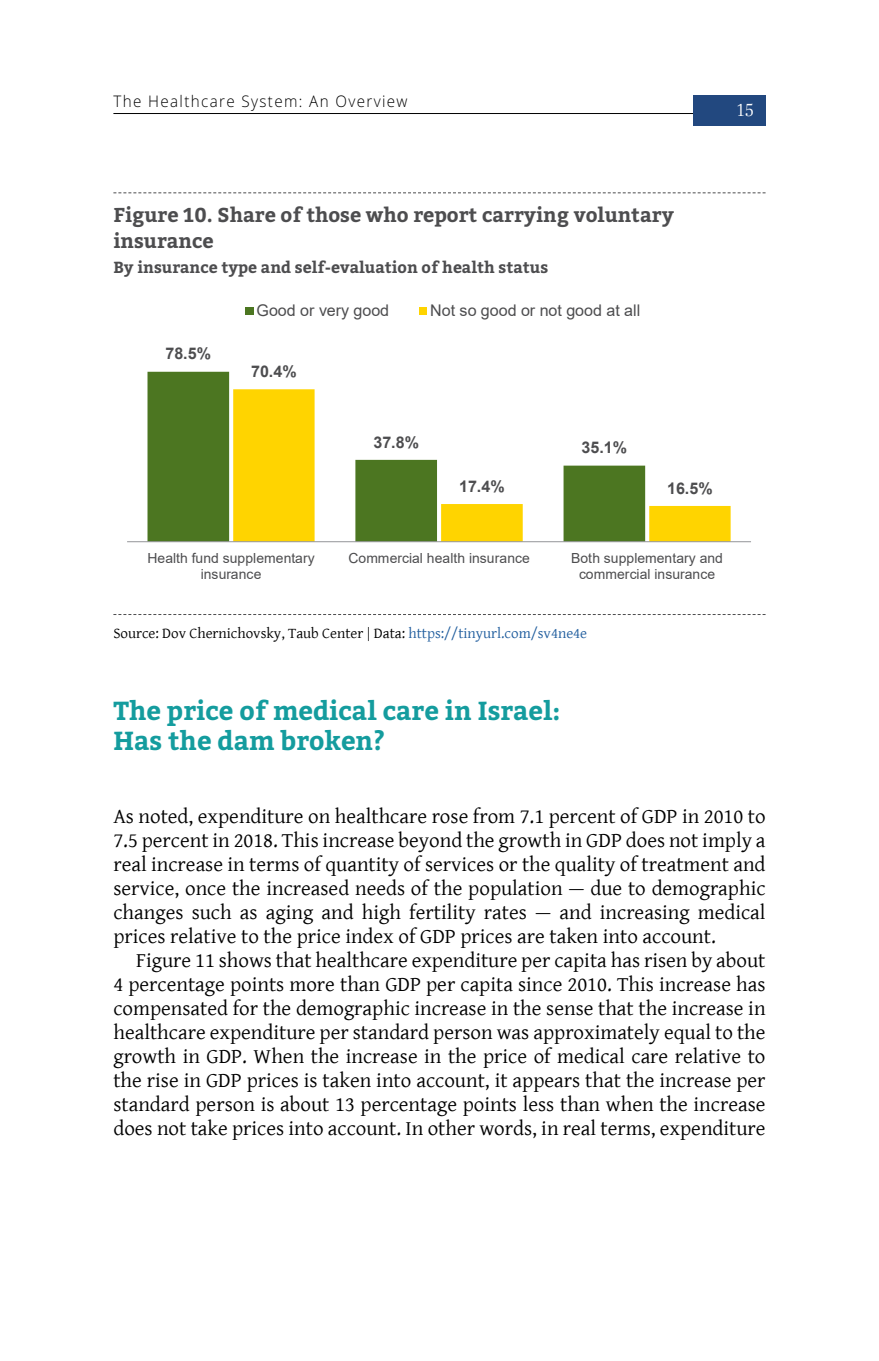
<style>
.page{position:relative;width:879px;height:1361px;background:#fff}
.page>*{position:absolute;margin:0;border:0;box-sizing:border-box;transform-origin:0 0}
.Numbered_section{font:700 26px/30px "Bitter";color:#149c9e}
.Text_with_indent{font:21px/24px "Gentium Basic";color:#000;text-align:justify}
.Text_no_indent{font:21px/24px "Gentium Basic";color:#000;text-align:justify}
.Figure_title{font:700 20px/26px "Bitter";color:#4d4d4f}
.t1{font:300 18px "Frank Ruhl Libre";color:#fff}
.Figure_subtitle{font:700 16px "Bitter";color:#4d4d4f}
.t2{font:16px "Arial";letter-spacing:-.005em;color:#4d4d4f}
.t3{font:300 16px "Open Sans Hebrew";letter-spacing:.09em;color:#000;scale:.95 1}
.t4{font:700 16px "Arial";letter-spacing:-.005em;color:#4d4d4f}
.Data_and_source{font:15px "Gentium Basic";color:#000}
.t5{font:14px/16.2px "Arial";color:#4d4d4f;text-align:center}
.s1{font-family:"Frank Ruhl Libre";font-weight:300}
.s2{color:#215e9e}
</style>
<div class="page">
<hr style="left:113px;top:113px;width:652px;height:1px;background:#000">
<svg style="left:113px;top:192px;width:652px;height:1px"></svg>
<svg style="left:113px;top:614px;width:652px;height:1px"></svg>
<div style="left:147px;top:372px;width:83px;height:169px;background:#4c7621"></div>
<svg style="left:233px;top:389px;width:497px;height:152px"></svg>
<hr style="left:127px;top:541px;width:624px;height:1px;background:#939598">
<div style="left:245px;top:307px;width:8px;height:8px;background:#4c7621"></div>
<div style="left:419px;top:307px;width:8px;height:8px;background:#ffd400"></div>
<div style="left:693px;top:95px;width:72px;height:31px;background:#22487f"></div>
<p class="t3" style="left:113px;top:92px;width:311px">The Healthcare System: An Overview</p>
<p class="t1" style="left:736px;top:99px;width:19px">15</p>
<p class="Figure_title" style="left:113px;top:202px;width:562px">Figure 10. Share of those who report carrying voluntary insurance</p>
<p class="Figure_subtitle" style="left:113px;top:257px;width:436px">By insurance type and self-evaluation of health status</p>
<p class="t4" style="left:165px;top:342px;width:47px">78.5%</p>
<p class="t2" style="left:257px;top:300px;width:134px">Good or very good</p>
<p class="t2" style="left:430px;top:300px;width:211px">Not so good or not good at all</p>
<p class="t4" style="left:251px;top:360px;width:47px">70.4%</p>
<p class="t4" style="left:373px;top:431px;width:47px">37.8%</p>
<p class="t4" style="left:581px;top:436px;width:47px">35.1%</p>
<p class="t4" style="left:459px;top:475px;width:47px">17.4%</p>
<p class="t4" style="left:667px;top:477px;width:47px">16.5%</p>
<p class="t5" style="left:147px;top:550px;width:169px">Health fund supplementary insurance</p>
<p class="t5" style="left:348px;top:550px;width:183px">Commercial health insurance</p>
<p class="t5" style="left:571px;top:550px;width:153px">Both supplementary and commercial insurance</p>
<p class="Data_and_source" style="left:113px;top:622px;width:475px">Source: Dov Chernichovsky, Taub Center <span class="s1">|</span> Data: <span class="s2">https://tinyurl.com/sv4ne4e</span></p>
<p class="Numbered_section" style="left:113px;top:696px;width:448px">The price of medical care in Israel:<br>Has the dam broken?</p>
<p class="Text_no_indent" style="left:113px;top:803px;width:653px">As noted, expenditure on healthcare rose from 7.1 percent of GDP in 2010 to 7.5 percent in 2018. This increase beyond the growth in GDP does not imply a real increase in terms of quantity of services or the quality of treatment and service, once the increased needs of the population — due to demographic changes such as aging and high fertility rates — and increasing medical prices relative to the price index of GDP prices are taken into account.</p>
<p class="Text_with_indent" style="left:113px;top:947px;width:654px;text-indent:23px">Figure 11 shows that healthcare expenditure per capita has risen by about 4 percentage points more than GDP per capita since 2010. This increase has compensated for the demographic increase in the sense that the increase in healthcare expenditure per standard person was approximately equal to the growth in GDP. When the increase in the price of medical care relative to the rise in GDP prices is taken into account, it appears that the increase per standard person is about 13 percentage points less than when the increase does not take prices into account. In other words, in real terms, expenditure</p>
</div>
